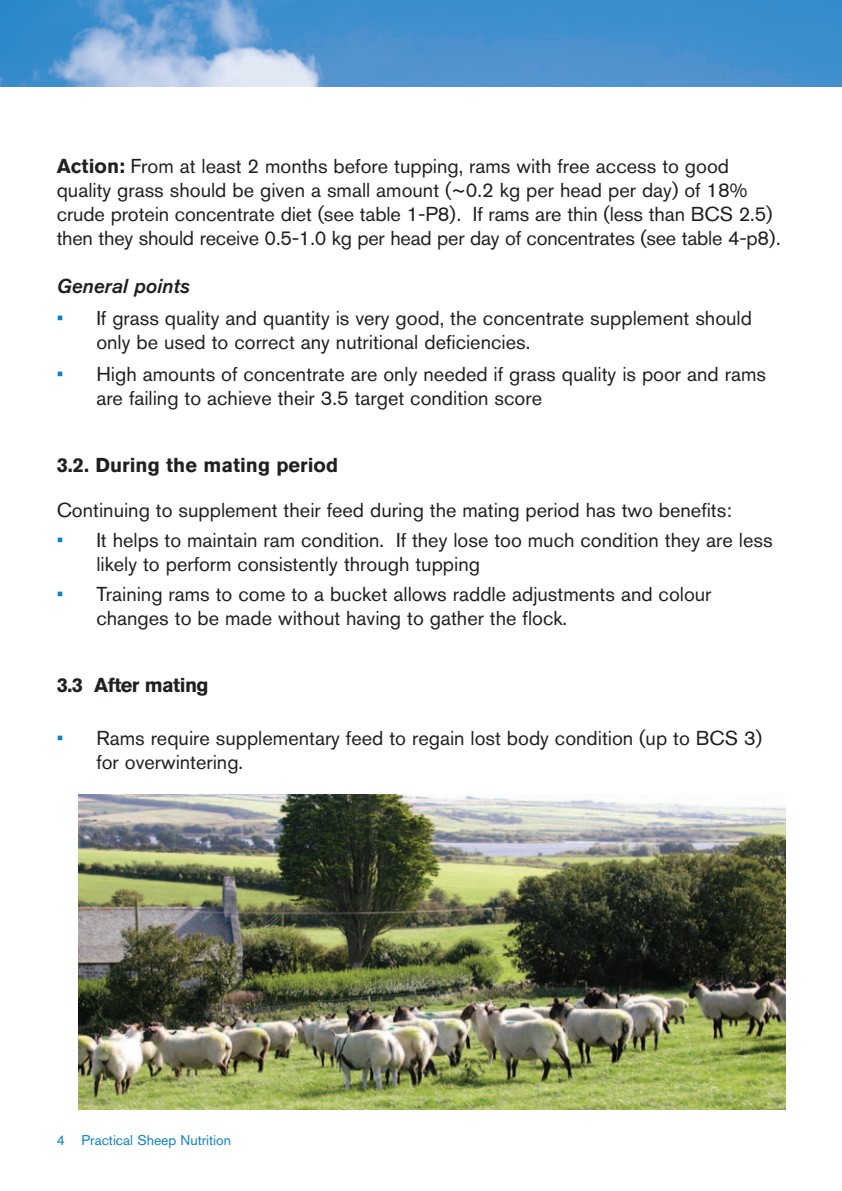
<style>
.page{position:relative;width:842px;height:1191px;background:#fff}
.page>*{position:absolute;margin:0;border:0;box-sizing:border-box;transform-origin:0 0}
.t1{font:20px/24px "Akzidenz Grotesk BQ";color:#231f20}
.t2{font:700 20px "Akzidenz Grotesk BQ";color:#231f20}
.t3{font:700 20px "Akzidenz Grotesk BQ";letter-spacing:-.03em;color:#231f20}
.t4{font:italic 20px "Akzidenz Grotesk BQ Med";color:#231f20}
.t5{font:14px "Akzidenz Grotesk BQ";color:#0c81c5}
.s1{font-weight:700}
.s2{color:#0c81c5}
</style>
<div class="page">
<img style="left:0;top:0;width:842px;height:86px">
<img style="left:79px;top:794px;width:706px;height:316px">
<p class="t1" style="left:57px;top:156px;width:726px"><span class="s1">Action:</span> From at least 2 months before tupping, rams with free access to good quality grass should be given a small amount (~0.2 kg per head per day) of 18% crude protein concentrate diet (see table 1-P8). If rams are thin (less than BCS 2.5) then they should receive 0.5-1.0 kg per head per day of concentrates (see table 4-p8).</p>
<p class="t4" style="left:57px;top:279px;width:134px">General points</p>
<p class="t1" style="left:96px;top:308px;width:657px;text-indent:-40px"><span class="s2">•</span> If grass quality and quantity is very good, the concentrate supplement should only be used to correct any nutritional deficiencies.</p>
<p class="t1" style="left:96px;top:364px;width:671px;text-indent:-40px"><span class="s2">•</span> High amounts of concentrate are only needed if grass quality is poor and rams are failing to achieve their 3.5 target condition score</p>
<p class="t2" style="left:57px;top:457px;width:283px">3.2. During the mating period</p>
<p class="t1" style="left:57px;top:500px;width:677px">Continuing to supplement their feed during the mating period has two benefits:</p>
<p class="t1" style="left:96px;top:530px;width:678px;text-indent:-40px"><span class="s2">•</span> It helps to maintain ram condition. If they lose too much condition they are less likely to perform consistently through tupping</p>
<p class="t1" style="left:96px;top:584px;width:617px;text-indent:-40px"><span class="s2">•</span> Training rams to come to a bucket allows raddle adjustments and colour changes to be made without having to gather the flock.</p>
<p class="t3" style="left:57px;top:678px;width:153px">3.3 After mating</p>
<p class="t1" style="left:96px;top:728px;width:667px;text-indent:-40px"><span class="s2">•</span> Rams require supplementary feed to regain lost body condition (up to BCS 3) for overwintering.</p>
<p class="t5" style="left:57px;top:1135px;width:176px">4 Practical Sheep Nutrition</p>
</div>
